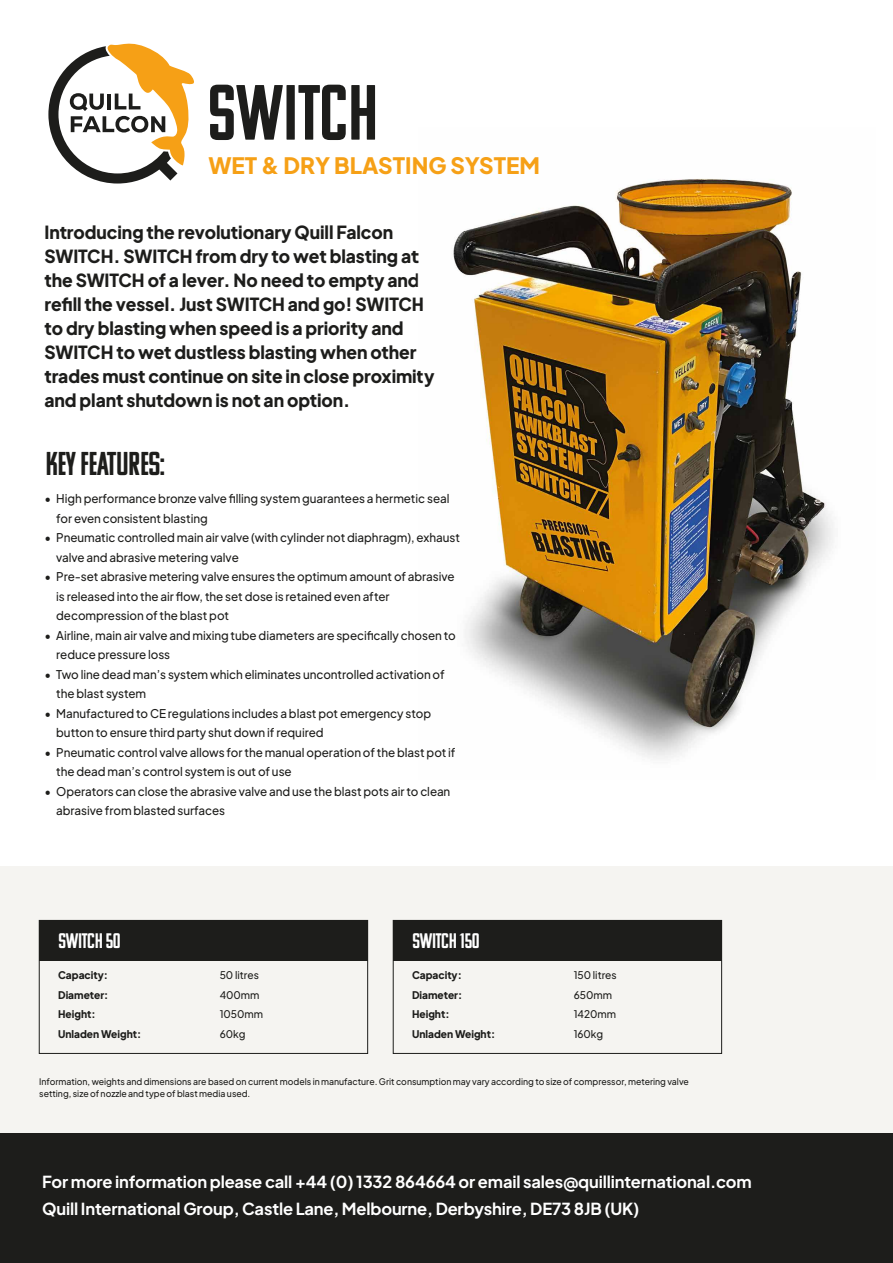
<style>
.page{position:relative;width:893px;height:1263px;background:#fff}
.page>*{position:absolute;margin:0;border:0;box-sizing:border-box;transform-origin:0 0}
.t1{font:78px "Komu A";color:#1d1d1b}
.t2{font:33px "Komu A";letter-spacing:-.01em;color:#1d1d1b}
.t3{font:800 22.5px "Plus Jakarta Sans";color:#f6a016}
.t4{font:21px "Komu A";letter-spacing:-.01em;color:#fff}
.t5{font:800 18px/24px "Plus Jakarta Sans";letter-spacing:-.005em;color:#1d1d1b}
.t6{font:700 16.5px/27px "Plus Jakarta Sans";letter-spacing:-.01em;color:#fff}
.t7{font:500 12px/19.5px "Plus Jakarta Sans";letter-spacing:-.005em;color:#1d1d1b}
.t8{font:800 10.5px "Plus Jakarta Sans";color:#1d1d1b}
.t9{font:500 10.5px "Plus Jakarta Sans";color:#1d1d1b}
.t10{font:500 9px/12px "Plus Jakarta Sans";color:#1d1d1b}
</style>
<div class="page">
<div style="left:0;top:866px;width:893px;height:304px;background:#f5f4f1"></div>
<div style="left:0;top:1134px;width:893px;height:129px;background:#1d1d1b"></div>
<img style="left:453px;top:179px;width:380px;height:580px">
<div style="left:39px;top:920px;width:329px;height:133px;border:1px solid #1d1d1b"></div>
<div style="left:39px;top:920px;width:329px;height:40px;background:#1d1d1b"></div>
<div style="left:393px;top:920px;width:329px;height:133px;border:1px solid #1d1d1b"></div>
<div style="left:393px;top:920px;width:329px;height:40px;background:#1d1d1b"></div>
<svg style="left:48px;top:43px;width:146px;height:141px"></svg>
<h1 class="t1" style="left:208px;top:72px;width:172px">SWITCH</h1>
<h3 class="t3" style="left:208px;top:145px;width:333px">WET &amp; DRY BLASTING SYSTEM</h3>
<p class="t5" style="left:44px;top:218px;width:392px">Introducing the revolutionary Quill Falcon SWITCH. SWITCH from dry to wet blasting at the SWITCH of a lever. No need to empty and refill the vessel. Just SWITCH and go! SWITCH to dry blasting when speed is a priority and SWITCH to wet dustless blasting when other trades must continue on site in close proximity and plant shutdown is not an option.</p>
<h2 class="t2" style="left:45px;top:446px;width:121px">KEY FEATURES:</h2>
<p class="t7" style="left:56px;top:488px;width:395px;text-indent:-12px">• High performance bronze valve filling system guarantees a hermetic seal for even consistent blasting</p>
<p class="t7" style="left:56px;top:527px;width:405px;text-indent:-12px">• Pneumatic controlled main air valve (with cylinder not diaphragm), exhaust valve and abrasive metering valve</p>
<p class="t7" style="left:56px;top:566px;width:400px;text-indent:-12px">• Pre-set abrasive metering valve ensures the optimum amount of abrasive is released into the air flow, the set dose is retained even after decompression of the blast pot</p>
<p class="t7" style="left:56px;top:624px;width:401px;text-indent:-12px">• Airline, main air valve and mixing tube diameters are specifically chosen to reduce pressure loss</p>
<p class="t7" style="left:56px;top:663px;width:390px;text-indent:-12px">• Two line dead man’s system which eliminates uncontrolled activation of the blast system</p>
<p class="t7" style="left:56px;top:702px;width:376px;text-indent:-12px">• Manufactured to CE regulations includes a blast pot emergency stop button to ensure third party shut down if required</p>
<p class="t7" style="left:56px;top:741px;width:401px;text-indent:-12px">• Pneumatic control valve allows for the manual operation of the blast pot if the dead man’s control system is out of use</p>
<p class="t7" style="left:56px;top:780px;width:396px;text-indent:-12px">• Operators can close the abrasive valve and use the blast pots air to clean abrasive from blasted surfaces</p>
<h3 class="t4" style="left:58px;top:930px;width:64px">SWITCH 50</h3>
<p class="t8" style="left:58px;top:966px;width:51px">Capacity:</p>
<p class="t9" style="left:220px;top:967px;width:41px">50 litres</p>
<p class="t8" style="left:58px;top:985px;width:52px">Diameter:</p>
<p class="t9" style="left:220px;top:986px;width:41px">400mm</p>
<p class="t8" style="left:58px;top:1005px;width:39px">Height:</p>
<p class="t9" style="left:220px;top:1006px;width:45px">1050mm</p>
<p class="t8" style="left:58px;top:1024px;width:85px">Unladen Weight:</p>
<p class="t9" style="left:220px;top:1025px;width:27px">60kg</p>
<h3 class="t4" style="left:412px;top:930px;width:69px">SWITCH 150</h3>
<p class="t8" style="left:412px;top:966px;width:51px">Capacity:</p>
<p class="t9" style="left:574px;top:967px;width:45px">150 litres</p>
<p class="t8" style="left:412px;top:985px;width:52px">Diameter:</p>
<p class="t9" style="left:574px;top:986px;width:40px">650mm</p>
<p class="t8" style="left:412px;top:1005px;width:39px">Height:</p>
<p class="t9" style="left:574px;top:1006px;width:44px">1420mm</p>
<p class="t8" style="left:412px;top:1024px;width:85px">Unladen Weight:</p>
<p class="t9" style="left:574px;top:1025px;width:31px">160kg</p>
<p class="t10" style="left:39px;top:1075px;width:651px">Information, weights and dimensions are based on current models in manufacture. Grit consumption may vary according to size of compressor, metering valve setting, size of nozzle and type of blast media used.</p>
<h3 class="t6" style="left:42px;top:1166px;width:711px">For more information please call +44 (0) 1332 864664 or email sales@quillinternational.com<br>Quill International Group, Castle Lane, Melbourne, Derbyshire, DE73 8JB (UK)</h3>
</div>
